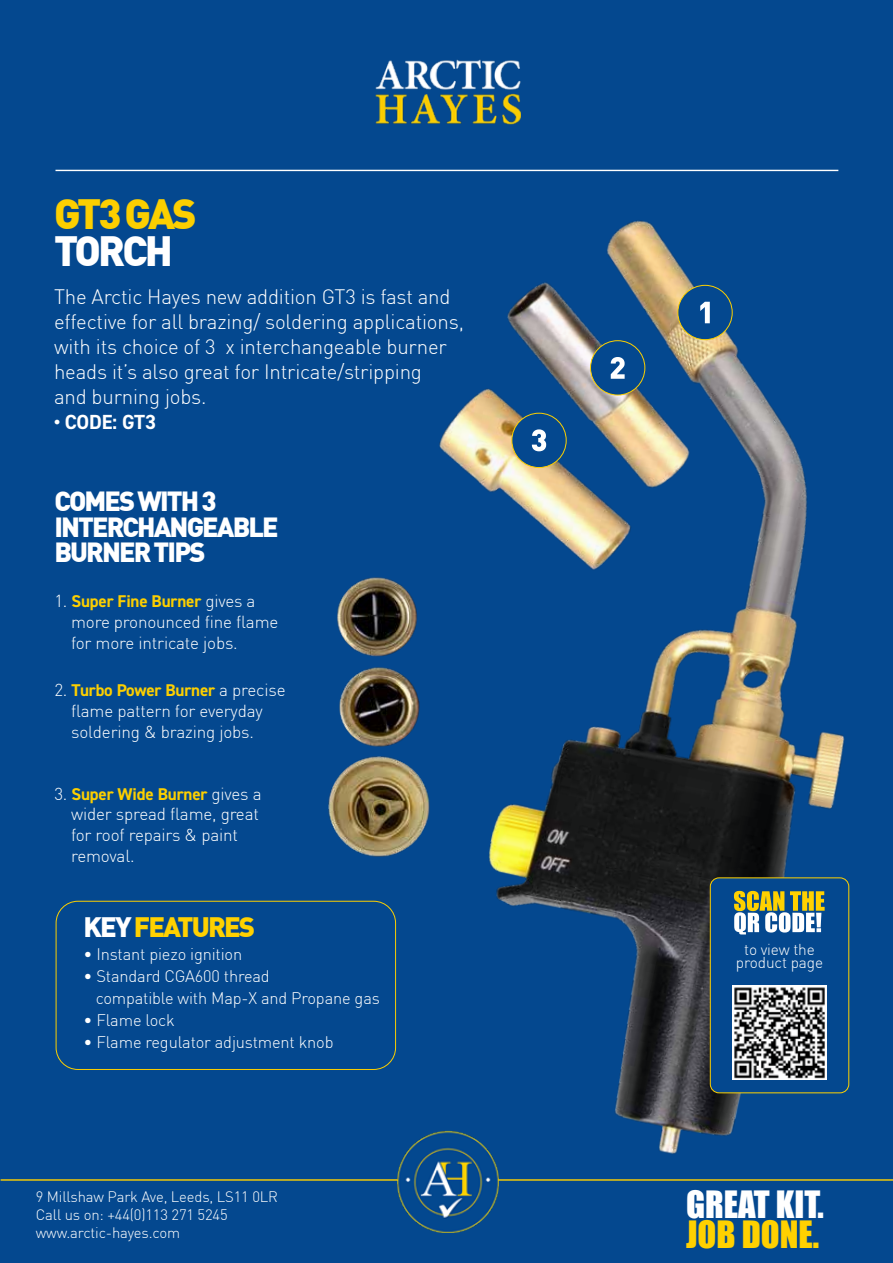
<style>
.page{position:relative;width:893px;height:1263px;background:#fff}
.page>*{position:absolute;margin:0;border:0;box-sizing:border-box;transform-origin:0 0}
.t1{font:900 41.4px "DIN";letter-spacing:-.075em;color:#fccf00}
.t2{font:900 41.4px "DIN";letter-spacing:-.07em;color:#fff}
.t3{font:34.65px "Impact";color:#fff}
.t4{font:34.65px "Impact";color:#ffd100}
.t5{font:900 27.45px "DIN";letter-spacing:-.07em;color:#ffd100}
.t6{font:900 27.15px/25.2px "DIN";letter-spacing:-.07em;color:#fff}
.t7{font:300 20.4px/25px "DIN";letter-spacing:-.01em;color:#fff}
.t8{font:700 20.4px "DIN2014";letter-spacing:-.01em;color:#fff}
.t9{font:300 17.1px/20.9px "DIN";letter-spacing:-.01em;color:#fff}
.t10{font:700 17.1px "DIN2014";letter-spacing:-.01em;color:#fccf00}
.t11{font:300 16.5px/21.9px "DIN";letter-spacing:-.01em;color:#fff}
.t12{font:300 15.45px/13.5px "DIN";letter-spacing:-.01em;color:#fff;text-align:center}
.t13{font:300 14.85px/17.9px "DIN";letter-spacing:-.01em;color:#fff}
.s1{font-family:"DIN";font-weight:300;color:#fff}
.s2{color:#fff}
</style>
<div class="page">
<div style="left:1px;top:0;width:892px;height:1263px;background:#04488f"></div>
<img style="left:251px;top:169px;width:599px;height:985px">
<div style="left:678px;top:285px;width:54px;height:55px;background:#04488f;border-radius:50%"></div>
<div style="left:677px;top:285px;width:56px;height:55px;border:1px solid #fccf00;border-radius:50%"></div>
<svg style="left:700px;top:302px;width:10px;height:21px"></svg>
<div style="left:512px;top:413px;width:54px;height:54px;background:#04488f;border-radius:50%"></div>
<div style="left:511px;top:413px;width:56px;height:55px;border:1px solid #fccf00;border-radius:50%"></div>
<svg style="left:532px;top:429px;width:14px;height:22px"></svg>
<div style="left:590px;top:341px;width:55px;height:54px;background:#04488f;border-radius:50%"></div>
<div style="left:590px;top:340px;width:55px;height:56px;border:1px solid #fccf00;border-radius:50%"></div>
<svg style="left:611px;top:357px;width:14px;height:22px"></svg>
<img style="left:337px;top:665px;width:83px;height:83px">
<img style="left:335px;top:572px;width:84px;height:89px">
<img style="left:324px;top:752px;width:109px;height:108px">
<hr style="left:1px;top:1179px;width:892px;height:2px;background:#ffd100">
<img style="left:397px;top:1130px;width:102px;height:103px">
<img style="left:375px;top:60px;width:146px;height:65px">
<hr style="left:55px;top:170px;width:783px;height:1px;background:#fff">
<div style="left:710px;top:878px;width:139px;height:215px;background:#04488f;border-radius:9px"></div>
<div style="left:710px;top:877px;width:139px;height:216px;border:1px solid #ffd100;border-radius:9px"></div>
<svg style="left:734px;top:891px;width:91px;height:43px"></svg>
<img style="left:732px;top:985px;width:95px;height:94px">
<h1 class="t1" style="left:54px;top:186px;width:144px">GT3 GAS</h1>
<h1 class="t2" style="left:54px;top:223px;width:120px">TORCH</h1>
<p class="t7" style="left:54px;top:284px;width:411px">The Arctic Hayes new addition GT3 is fast and effective for all brazing/ soldering applications, with its choice of 3 x interchangeable burner heads it’s also great for Intricate/stripping<br>and burning jobs.</p>
<p class="t8" style="left:54px;top:409px;width:104px">• CODE: GT3</p>
<h3 class="t6" style="left:54px;top:487px;width:226px">COMES WITH 3<br>INTERCHANGEABLE<br>BURNER TIPS</h3>
<p class="t10" style="left:54px;top:590px;width:203px"><span class="s1">1.</span> Super Fine Burner <span class="s1">gives a</span></p>
<p class="t9" style="left:71px;top:611px;width:209px">more pronounced fine flame for more intricate jobs.</p>
<p class="t10" style="left:54px;top:679px;width:233px"><span class="s1">2.</span> Turbo Power Burner <span class="s1">a precise</span></p>
<p class="t9" style="left:71px;top:700px;width:193px">flame pattern for everyday soldering &amp; brazing jobs.</p>
<p class="t10" style="left:54px;top:782px;width:209px"><span class="s1">3.</span> Super Wide Burner <span class="s1">gives a</span></p>
<p class="t9" style="left:71px;top:804px;width:189px">wider spread flame, great for roof repairs &amp; paint removal.</p>
<h3 class="t5" style="left:84px;top:908px;width:173px"><span class="s2">KEY</span> FEATURES</h3>
<p class="t11" style="left:84px;top:943px;width:160px">• Instant piezo ignition</p>
<p class="t11" style="left:96px;top:965px;width:286px;text-indent:-12px">• Standard CGA600 thread<br>compatible with Map-X and Propane gas</p>
<p class="t11" style="left:84px;top:1008px;width:93px">• Flame lock</p>
<p class="t11" style="left:84px;top:1030px;width:251px">• Flame regulator adjustment knob</p>
<p class="t12" style="left:736px;top:942px;width:89px">to view the product page</p>
<p class="t13" style="left:36px;top:1187px;width:244px">9 Millshaw Park Ave, Leeds, LS11 0LR<br>Call us on: +44(0)113 271 5245 www.arctic-hayes.com</p>
<h2 class="t3" style="left:686px;top:1177px;width:139px">GREAT KIT.</h2>
<h2 class="t4" style="left:686px;top:1207px;width:135px">JOB DONE.</h2>
</div>
